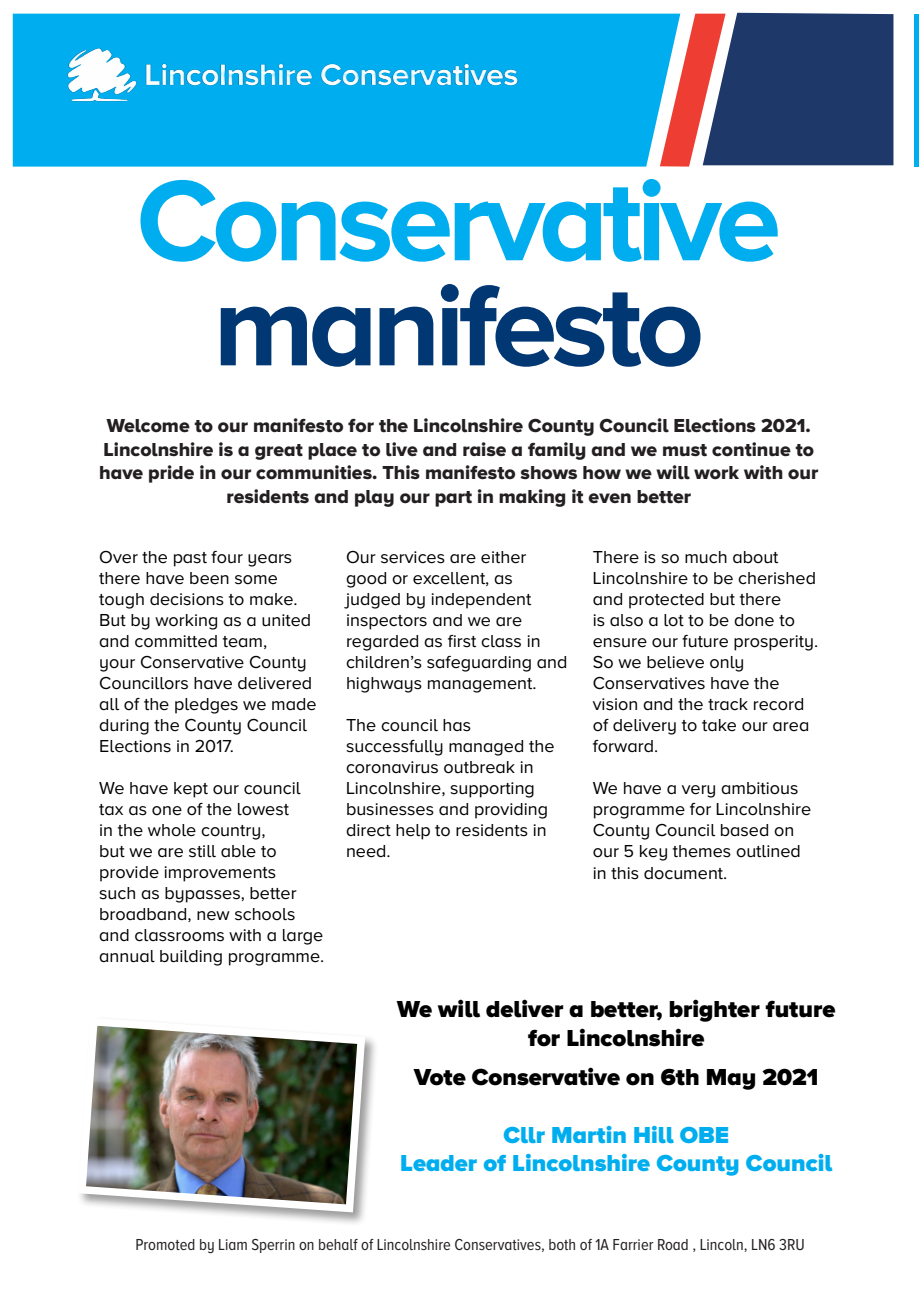
<style>
.page{position:relative;width:919px;height:1289px;background:#fff}
.page>*{position:absolute;margin:0;border:0;box-sizing:border-box;transform-origin:0 0}
.t1{font:700 118.5px/105px "Proxima Nova A";letter-spacing:-.05em;color:#00aeef;text-align:center}
.t2{font:900 24px/28.8px "Proxima Nova A";color:#000;text-align:center}
.t3{font:900 24px "Proxima Nova A";color:#00aeef}
.t4{font:19.5px/23.4px "Proxima Nova A Extrabld";color:#231f20;text-align:center}
.t5{font:18px/21px "Proxima Nova A";color:#000}
.t6{font:16.5px "Proxima Nova A Cond";color:#231f20}
.s1{color:#013874}
</style>
<div class="page">
<div style="left:13px;top:14px;width:646px;height:153px;background:#00aeef"></div>
<svg style="left:659px;top:13px;width:234px;height:154px"></svg>
<img style="left:67px;top:40px;width:460px;height:69px">
<div style="left:76px;top:1016px;width:303px;height:210px;background:#231f20;opacity:.45"></div>
<img style="left:76px;top:1016px;width:293px;height:200px">
<hr style="left:914px;top:14px;width:4px;height:153px;background:#00aeef">
<p class="t1" style="left:136px;top:166px;width:646px">Conservative <span class="s1">manifesto</span></p>
<p class="t4" style="left:99px;top:413px;width:720px">Welcome to our manifesto for the Lincolnshire County Council Elections 2021.<br>Lincolnshire is a great place to live and raise a family and we must continue to have pride in our communities. This manifesto shows how we will work with our residents and play our part in making it even better</p>
<p class="t5" style="left:99px;top:546px;width:219px">Over the past four years there have been some tough decisions to make.<br>But by working as a united and committed team,<br>your Conservative County<br>Councillors have delivered all of the pledges we made during the County Council<br>Elections in 2017.</p>
<p class="t5" style="left:99px;top:777px;width:227px">We have kept our council tax as one of the lowest<br>in the whole country,<br>but we are still able to provide improvements<br>such as bypasses, better broadband, new schools and classrooms with a large annual building programme.</p>
<p class="t5" style="left:346px;top:546px;width:223px">Our services are either good or excellent, as judged by independent inspectors and we are regarded as first class in children’s safeguarding and highways management.</p>
<p class="t5" style="left:346px;top:714px;width:210px">The council has successfully managed the coronavirus outbreak in<br>Lincolnshire, supporting businesses and providing direct help to residents in need.</p>
<p class="t5" style="left:592px;top:546px;width:227px">There is so much about<br>Lincolnshire to be cherished and protected but there<br>is also a lot to be done to ensure our future prosperity.<br>So we believe only<br>Conservatives have the vision and the track record of delivery to take our area forward.</p>
<p class="t5" style="left:592px;top:777px;width:220px">We have a very ambitious programme for Lincolnshire<br>County Council based on our 5 key themes outlined in this document.</p>
<p class="t2" style="left:397px;top:993px;width:439px">We will deliver a better, brighter future for Lincolnshire</p>
<p class="t2" style="left:414px;top:1061px;width:406px">Vote Conservative on 6th May 2021</p>
<p class="t3" style="left:503px;top:1120px;width:227px">Cllr Martin Hill OBE</p>
<p class="t3" style="left:400px;top:1149px;width:433px">Leader of Lincolnshire County Council</p>
<p class="t6" style="left:135px;top:1235px;width:670px">Promoted by Liam Sperrin on behalf of Lincolnshire Conservatives, both of 1A Farrier Road , Lincoln, LN6 3RU</p>
</div>
